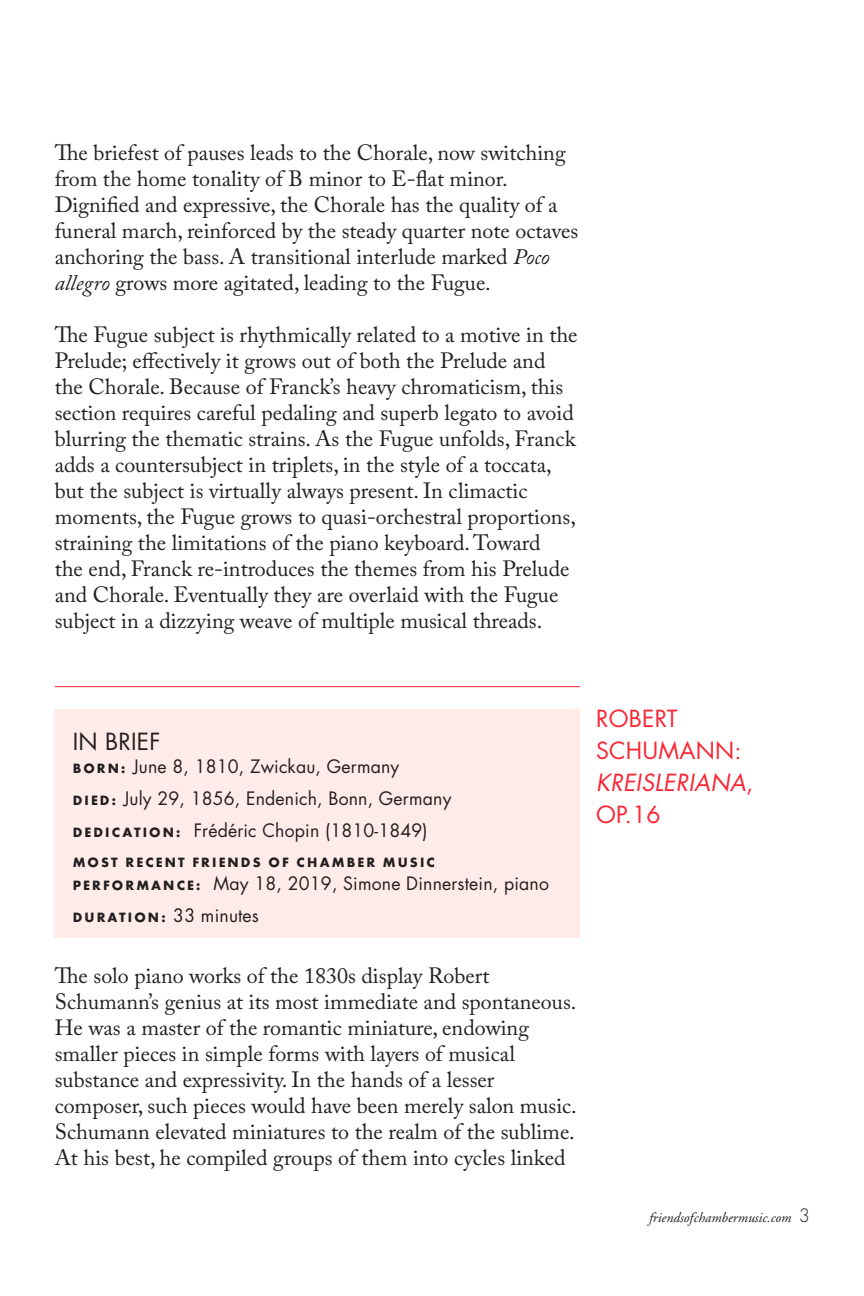
<style>
.page{position:relative;width:864px;height:1296px;background:#fff}
.page>*{position:absolute;margin:0;border:0;box-sizing:border-box;transform-origin:0 0}
.t1{font:23px/32px "Futura";letter-spacing:.01em;color:#f92634}
.t2{font:23px "Futura";letter-spacing:.01em;color:#231f20}
.t3{font:22px/26px "Adobe Caslon Pro";color:#231f20}
.t4{font:18px "Futura";letter-spacing:.01em;color:#231f20}
.t5{font:700 14px "Futura T";letter-spacing:.15em;color:#231f20}
.t6{font:italic 14px "Adobe Garamond";color:#231f20}
.s1{font-style:italic}
.s2{font-family:"Futura T";font-weight:700;font-size:14px}
.s3{font-family:"Futura";font-weight:400;font-size:18px}
.s4{font-family:"Futura";font-weight:300;font-style:normal;font-size:18px}
</style>
<div class="page">
<div style="left:55px;top:709px;width:525px;height:229px;background:#ffece9"></div>
<hr style="left:55px;top:686px;width:525px;height:1px;background:#f92634">
<p class="t3" style="left:55px;top:140px;width:525px">The briefest of pauses leads to the Chorale, now switching from the home tonality of B minor to E-flat minor.<br>Dignified and expressive, the Chorale has the quality of a funeral march, reinforced by the steady quarter note octaves anchoring the bass. A transitional interlude marked <span class="s1">Poco allegro</span> grows more agitated, leading to the Fugue.</p>
<p class="t3" style="left:55px;top:322px;width:524px">The Fugue subject is rhythmically related to a motive in the Prelude; effectively it grows out of both the Prelude and the Chorale. Because of Franck’s heavy chromaticism, this section requires careful pedaling and superb legato to avoid blurring the thematic strains. As the Fugue unfolds, Franck adds a countersubject in triplets, in the style of a toccata, but the subject is virtually always present. In climactic moments, the Fugue grows to quasi-orchestral proportions, straining the limitations of the piano keyboard. Toward<br>the end, Franck re-introduces the themes from his Prelude and Chorale. Eventually they are overlaid with the Fugue subject in a dizzying weave of multiple musical threads.</p>
<p class="t2" style="left:73px;top:726px;width:89px">IN BRIEF</p>
<p class="t4" style="left:73px;top:754px;width:328px"><span class="s2">BORN:</span> June 8, 1810, Zwickau, Germany</p>
<p class="t4" style="left:73px;top:786px;width:380px"><span class="s2">DIED:</span> July 29, 1856, Endenich, Bonn, Germany</p>
<p class="t4" style="left:73px;top:818px;width:356px"><span class="s2">DEDIC ATION:</span> Frédéric Chopin (1810-1849)</p>
<p class="t5" style="left:73px;top:854px;width:364px">MOST RECENT FRIENDS OF CHAMBER MUSIC</p>
<p class="t4" style="left:73px;top:871px;width:478px"><span class="s2">PERFORMANCE:</span> May 18, 2019, Simone Dinnerstein, piano</p>
<p class="t5" style="left:73px;top:909px;width:188px">DURATION: <span class="s3">33 minutes</span></p>
<p class="t3" style="left:55px;top:962px;width:524px">The solo piano works of the 1830s display Robert Schumann’s genius at its most immediate and spontaneous.<br>He was a master of the romantic miniature, endowing smaller pieces in simple forms with layers of musical substance and expressivity. In the hands of a lesser composer, such pieces would have been merely salon music.<br>Schumann elevated miniatures to the realm of the sublime.<br>At his best, he compiled groups of them into cycles linked</p>
<p class="t1" style="left:596px;top:702px;width:159px">ROBERT<br>SCHUMANN:<br><span class="s1">KREISLERIANA</span>,<br>OP.16</p>
<p class="t6" style="left:649px;top:1210px;width:162px">friendsofchambermusic.com <span class="s4">3</span></p>
</div>
